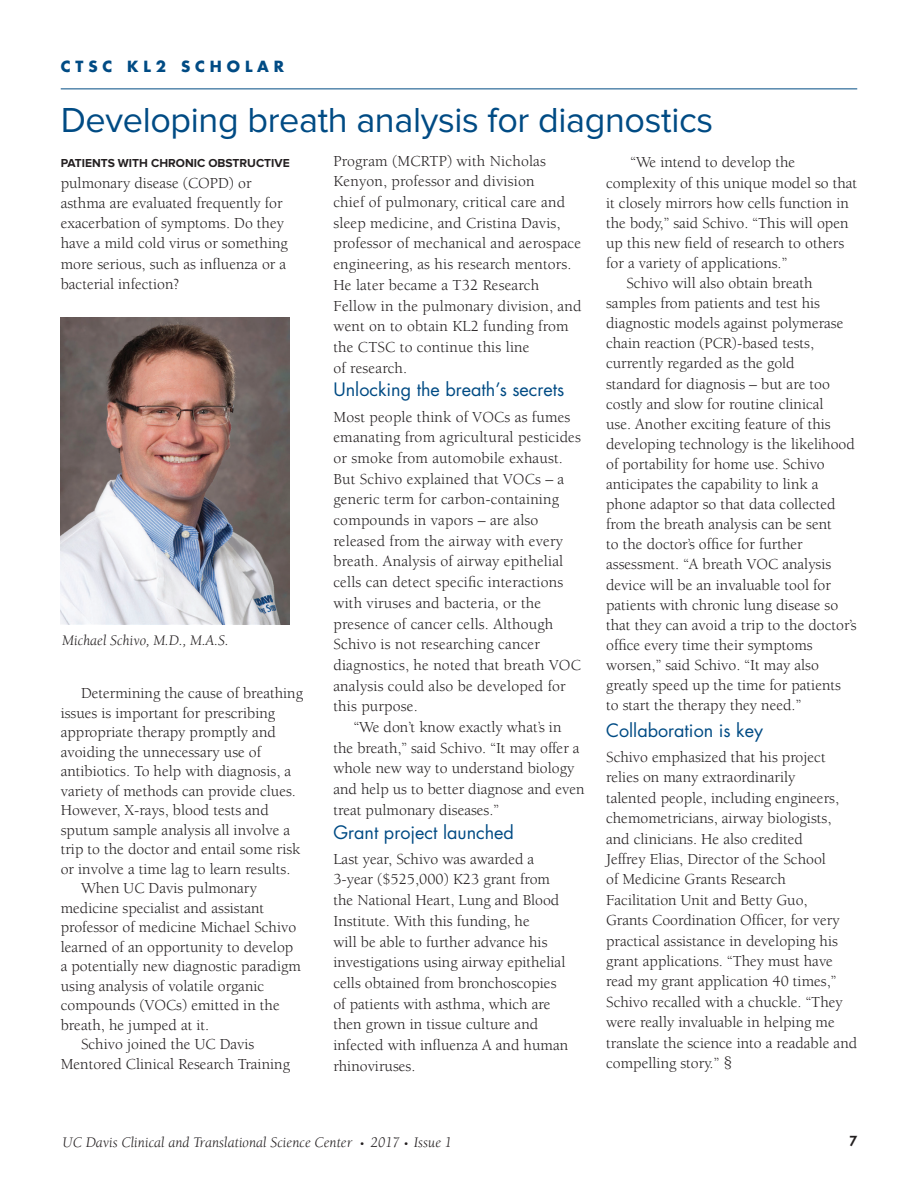
<style>
.page{position:relative;width:918px;height:1188px;background:#fff}
.page>*{position:absolute;margin:0;border:0;box-sizing:border-box;transform-origin:0 0}
.Headline_feature_lar{font:36px "Proxima Nova";letter-spacing:-.01em;color:#004b84}
.Story_subhead{font:18px "Futura";color:#004b84}
.Body_Text_Indent{font:15.75px/20.1px "Berkeley";color:#231f20}
.Body_Text_No_Indent{font:15.75px/20.4px "Berkeley";color:#231f20}
.Story_subhead-2{font:15.75px/20.7px "Berkeley";color:#231f20}
.Photo_Caption{font:italic 15px "Berkeley";color:#231f20}
.Kicker_Head{font:700 15px "Futura";letter-spacing:.325em;color:#004b84}
.t1{font:800 13.5px "Futura";color:#231f20}
.Body_Text_No_Indent-2{font:700 12px "Proxima Nova";color:#231f20}
.s1{font-size:18px}
.s2{font-size:10.5px}
</style>
<div class="page">
<hr style="left:61px;top:88px;width:796px;height:1px;background:#004b84">
<img style="left:61px;top:317px;width:229px;height:308px">
<p class="Kicker_Head" style="left:61px;top:56px;width:225px">CTSC KL2 SCHOLAR</p>
<p class="Headline_feature_lar" style="left:61px;top:99px;width:654px">Developing breath analysis for diagnostics</p>
<p class="Body_Text_No_Indent-2" style="left:61px;top:157px;width:231px">PATIENTS WITH CHRONIC OBSTRUCTIVE</p>
<p class="Body_Text_No_Indent" style="left:61px;top:173px;width:229px">pulmonary disease (COPD) or asthma are evaluated frequently for exacerbation of symptoms. Do they have a mild cold virus or something more serious, such as influenza or a bacterial infection?</p>
<p class="Photo_Caption" style="left:62px;top:633px;width:168px">Michael Schivo, M.D., M.A.S.</p>
<p class="Body_Text_Indent" style="left:61px;top:684px;width:244px;line-height:19.5px;text-indent:20px">Determining the cause of breathing issues is important for prescribing appropriate therapy promptly and avoiding the unnecessary use of antibiotics. To help with diagnosis, a variety of methods can provide clues.<br>However, X-rays, blood tests and sputum sample analysis all involve a trip to the doctor and entail some risk or involve a time lag to learn results.</p>
<p class="Body_Text_Indent" style="left:61px;top:879px;width:242px;line-height:19.5px;text-indent:20px">When UC Davis pulmonary medicine specialist and assistant professor of medicine Michael Schivo learned of an opportunity to develop a potentially new diagnostic paradigm using analysis of volatile organic compounds (VOCs) emitted in the breath, he jumped at it.</p>
<p class="Body_Text_Indent" style="left:61px;top:1035px;width:231px;line-height:19.5px;text-indent:20px">Schivo joined the UC Davis<br>Mentored Clinical Research Training</p>
<p class="Body_Text_Indent" style="left:333px;top:151px;width:250px;line-height:20.7px">Program (MCRTP) with Nicholas<br>Kenyon, professor and division<br>chief of pulmonary, critical care and sleep medicine, and Cristina Davis, professor of mechanical and aerospace engineering, as his research mentors.<br>He later became a T32 Research<br>Fellow in the pulmonary division, and went on to obtain KL2 funding from the CTSC to continue this line<br>of research.</p>
<p class="Story_subhead" style="left:333px;top:377px;width:232px">Unlocking the breath’s secrets</p>
<p class="Body_Text_No_Indent" style="left:333px;top:407px;width:249px">Most people think of VOCs as fumes emanating from agricultural pesticides or smoke from automobile exhaust.<br>But Schivo explained that VOCs – a generic term for carbon-containing compounds in vapors – are also released from the airway with every breath. Analysis of airway epithelial cells can detect specific interactions with viruses and bacteria, or the presence of cancer cells. Although Schivo is not researching cancer diagnostics, he noted that breath VOC analysis could also be developed for this purpose.</p>
<p class="Body_Text_Indent" style="left:333px;top:717px;width:253px;line-height:20.7px;text-indent:20px">“We don’t know exactly what’s in the breath,” said Schivo. “It may offer a whole new way to understand biology and help us to better diagnose and even treat pulmonary diseases.”</p>
<p class="Story_subhead" style="left:333px;top:820px;width:182px">Grant project launched</p>
<p class="Story_subhead-2" style="left:333px;top:849px;width:236px">Last year, Schivo was awarded a<br>3-year ($525,000) K23 grant from the National Heart, Lung and Blood<br>Institute. With this funding, he<br>will be able to further advance his investigations using airway epithelial cells obtained from bronchoscopies of patients with asthma, which are then grown in tissue culture and infected with influenza A and human rhinoviruses.</p>
<p class="Body_Text_Indent" style="left:606px;top:153px;width:253px;text-indent:24px">“We intend to develop the complexity of this unique model so that it closely mirrors how cells function in the body,” said Schivo. “This will open up this new field of research to others for a variety of applications.”</p>
<p class="Body_Text_Indent" style="left:606px;top:273px;width:252px;text-indent:20px">Schivo will also obtain breath samples from patients and test his diagnostic models against polymerase chain reaction (PCR)-based tests, currently regarded as the gold<br>standard for diagnosis – but are too costly and slow for routine clinical<br>use. Another exciting feature of this developing technology is the likelihood of portability for home use. Schivo anticipates the capability to link a phone adaptor so that data collected from the breath analysis can be sent<br>to the doctor’s office for further assessment. “A breath VOC analysis device will be an invaluable tool for patients with chronic lung disease so that they can avoid a trip to the doctor’s office every time their symptoms worsen,” said Schivo. “It may also greatly speed up the time for patients to start the therapy they need.”</p>
<p class="Story_subhead" style="left:606px;top:718px;width:158px">Collaboration is key</p>
<p class="Body_Text_No_Indent" style="left:606px;top:747px;width:253px">Schivo emphasized that his project relies on many extraordinarily<br>talented people, including engineers, chemometricians, airway biologists, and clinicians. He also credited<br>Jeffrey Elias, Director of the School<br>of Medicine Grants Research Facilitation Unit and Betty Guo,<br>Grants Coordination Officer, for very practical assistance in developing his grant applications. “They must have read my grant application 40 times,” Schivo recalled with a chuckle. “They were really invaluable in helping me translate the science into a readable and compelling story.” <span class="s1">§</span></p>
<p class="Photo_Caption" style="left:63px;top:1134px;width:391px">UC Davis Clinical and Translational Science Center <span class="s2">•</span> 2017 <span class="s2">•</span> Issue 1</p>
<p class="t1" style="left:849px;top:1132px;width:9px">7</p>
</div>
